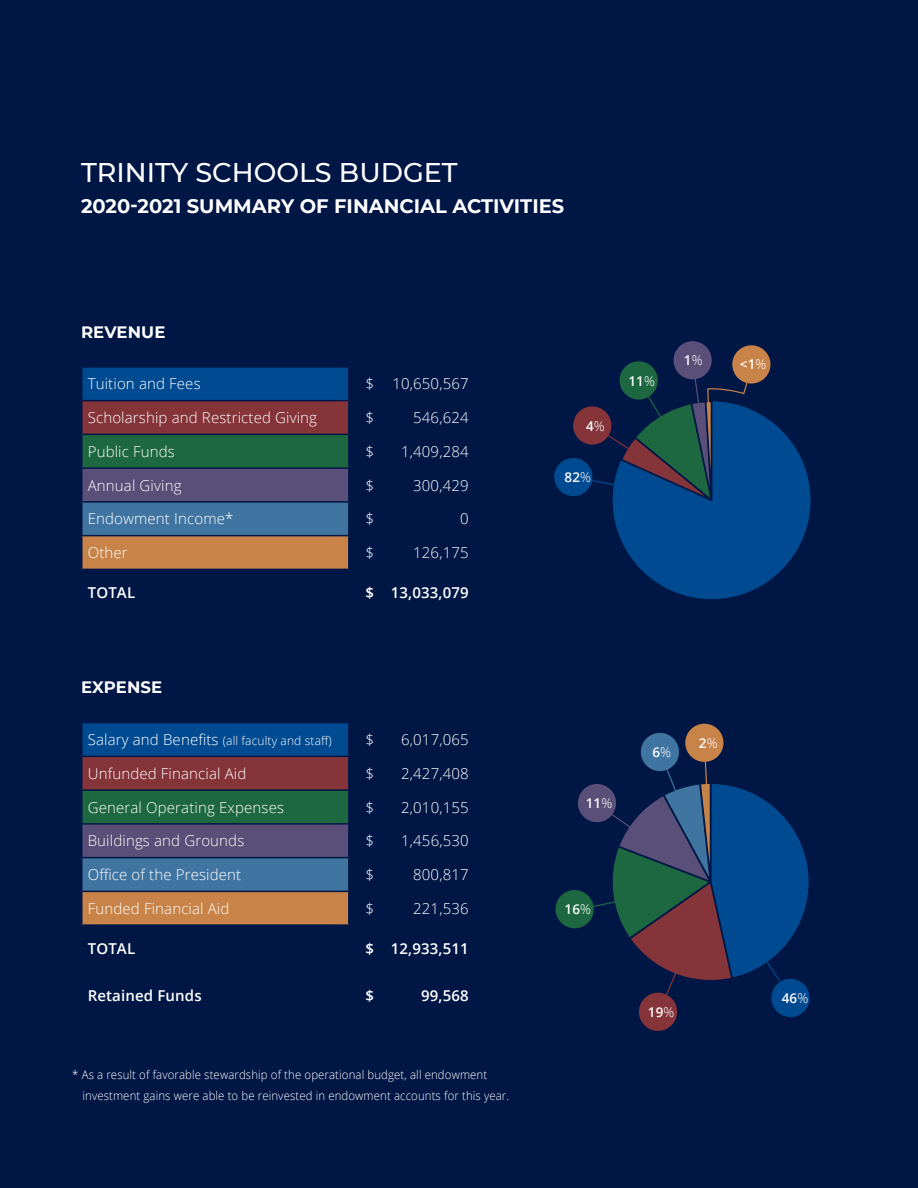
<style>
.page{position:relative;width:918px;height:1188px;background:#001645}
.page>*{position:absolute;margin:0;border:0;box-sizing:border-box;transform-origin:0 0}
.t1{font:500 27px "Montserrat";color:#fff}
.t2{font:700 19.5px "Montserrat";color:#fff}
.t3{font:700 16.5px "Montserrat";letter-spacing:.01em;color:#fff}
.t4{font:300 15px "Open Sans";letter-spacing:.01em;color:#fff}
.t5{font:600 15px "Open Sans";letter-spacing:.01em;color:#fff}
.t6{font:600 13.5px "Open Sans";letter-spacing:.01em;color:#fff}
.t7{font:300 12px/21.1px "Open Sans";letter-spacing:.01em;color:#fff;scale:.95 1}
.t8{font:300 12px "Open Sans";letter-spacing:.01em;color:#fff}
.s1{font-size:15px}
.s2{font-weight:300}
</style>
<div class="page">
<svg style="left:567px;top:736px;width:242px;height:282px"></svg>
<div style="left:82px;top:367px;width:267px;height:34px;background:#004a91"></div>
<div style="left:82px;top:401px;width:267px;height:33px;background:#853439"></div>
<div style="left:82px;top:434px;width:267px;height:34px;background:#1e6841"></div>
<div style="left:82px;top:468px;width:267px;height:34px;background:#5a4f78"></div>
<div style="left:82px;top:502px;width:267px;height:34px;background:#4175a1"></div>
<div style="left:82px;top:536px;width:267px;height:33px;background:#c78348"></div>
<hr style="left:81px;top:366px;width:269px;height:2px;background:#001645">
<hr style="left:348px;top:368px;width:2px;height:32px;background:#001645">
<hr style="left:81px;top:400px;width:269px;height:1px;background:#001645">
<hr style="left:348px;top:401px;width:2px;height:33px;background:#001645">
<hr style="left:81px;top:434px;width:269px;height:1px;background:#001645">
<hr style="left:348px;top:435px;width:2px;height:32px;background:#001645">
<hr style="left:81px;top:467px;width:269px;height:2px;background:#001645">
<hr style="left:348px;top:469px;width:2px;height:32px;background:#001645">
<hr style="left:81px;top:501px;width:269px;height:2px;background:#001645">
<hr style="left:348px;top:503px;width:2px;height:32px;background:#001645">
<hr style="left:81px;top:535px;width:269px;height:1px;background:#001645">
<hr style="left:348px;top:536px;width:2px;height:33px;background:#001645">
<div style="left:82px;top:723px;width:267px;height:33px;background:#004a91"></div>
<div style="left:82px;top:756px;width:267px;height:34px;background:#853439"></div>
<div style="left:82px;top:790px;width:267px;height:34px;background:#1e6841"></div>
<div style="left:82px;top:824px;width:267px;height:34px;background:#5a4f78"></div>
<div style="left:82px;top:858px;width:267px;height:33px;background:#4175a1"></div>
<div style="left:82px;top:891px;width:267px;height:34px;background:#c78348"></div>
<hr style="left:348px;top:723px;width:2px;height:33px;background:#001645">
<hr style="left:81px;top:756px;width:268px;height:1px;background:#001645">
<hr style="left:348px;top:757px;width:2px;height:32px;background:#001645">
<hr style="left:81px;top:789px;width:268px;height:2px;background:#001645">
<hr style="left:348px;top:791px;width:2px;height:32px;background:#001645">
<hr style="left:81px;top:823px;width:268px;height:2px;background:#001645">
<hr style="left:348px;top:825px;width:2px;height:32px;background:#001645">
<hr style="left:81px;top:857px;width:268px;height:1px;background:#001645">
<hr style="left:348px;top:858px;width:2px;height:33px;background:#001645">
<hr style="left:81px;top:891px;width:268px;height:1px;background:#001645">
<hr style="left:348px;top:892px;width:2px;height:32px;background:#001645">
<hr style="left:81px;top:924px;width:268px;height:2px;background:#001645">
<div style="left:554px;top:458px;width:39px;height:38px;background:#004a91;border-radius:50%"></div>
<div style="left:771px;top:979px;width:39px;height:38px;background:#004a91;border-radius:50%"></div>
<div style="left:639px;top:993px;width:38px;height:38px;background:#853439;border-radius:50%"></div>
<div style="left:556px;top:890px;width:38px;height:38px;background:#1e6841;border-radius:50%"></div>
<div style="left:674px;top:341px;width:38px;height:38px;background:#5a4f78;border-radius:50%"></div>
<div style="left:641px;top:733px;width:38px;height:38px;background:#4175a1;border-radius:50%"></div>
<div style="left:578px;top:784px;width:38px;height:38px;background:#5a4f78;border-radius:50%"></div>
<div style="left:732px;top:345px;width:39px;height:39px;background:#c78348;border-radius:50%"></div>
<div style="left:685px;top:724px;width:39px;height:38px;background:#c78348;border-radius:50%"></div>
<svg style="left:574px;top:360px;width:237px;height:239px"></svg>
<h1 class="t1" style="left:81px;top:153px;width:378px">TRINITY SCHOOLS BUDGET</h1>
<h2 class="t2" style="left:81px;top:192px;width:485px">2020-2021 SUMMARY OF FINANCIAL ACTIVITIES</h2>
<p class="t3" style="left:81px;top:320px;width:86px">REVENUE</p>
<p class="t4" style="left:88px;top:374px;width:114px">Tuition and Fees</p>
<p class="t4" style="left:366px;top:374px;width:105px">$ 10,650,567</p>
<p class="t4" style="left:88px;top:408px;width:231px">Scholarship and Restricted Giving</p>
<p class="t4" style="left:366px;top:408px;width:10px">$</p>
<p class="t4" style="left:413px;top:408px;width:57px">546,624</p>
<p class="t4" style="left:88px;top:441px;width:89px">Public Funds</p>
<p class="t4" style="left:366px;top:441px;width:10px">$</p>
<p class="t4" style="left:401px;top:441px;width:69px">1,409,284</p>
<p class="t4" style="left:88px;top:475px;width:95px">Annual Giving</p>
<p class="t4" style="left:366px;top:475px;width:10px">$</p>
<p class="t4" style="left:413px;top:475px;width:57px">300,429</p>
<p class="t4" style="left:88px;top:509px;width:147px">Endowment Income*</p>
<p class="t4" style="left:366px;top:509px;width:10px">$</p>
<p class="t4" style="left:460px;top:509px;width:10px">0</p>
<p class="t4" style="left:88px;top:543px;width:42px">Other</p>
<p class="t4" style="left:366px;top:543px;width:10px">$</p>
<p class="t4" style="left:413px;top:543px;width:57px">126,175</p>
<p class="t5" style="left:88px;top:583px;width:49px">TOTAL</p>
<p class="t5" style="left:366px;top:583px;width:105px">$ 13,033,079</p>
<p class="t3" style="left:81px;top:675px;width:83px">EXPENSE</p>
<p class="t8" style="left:88px;top:733px;width:245px"><span class="s1">Salary and Benefits</span> (all faculty and staff)</p>
<p class="t4" style="left:366px;top:730px;width:10px">$</p>
<p class="t4" style="left:401px;top:730px;width:69px">6,017,065</p>
<p class="t4" style="left:88px;top:763px;width:160px">Unfunded Financial Aid</p>
<p class="t4" style="left:366px;top:763px;width:10px">$</p>
<p class="t4" style="left:401px;top:763px;width:69px">2,427,408</p>
<p class="t4" style="left:88px;top:797px;width:198px">General Operating Expenses</p>
<p class="t4" style="left:366px;top:797px;width:10px">$</p>
<p class="t4" style="left:401px;top:797px;width:69px">2,010,155</p>
<p class="t4" style="left:88px;top:831px;width:158px">Buildings and Grounds</p>
<p class="t4" style="left:366px;top:831px;width:10px">$</p>
<p class="t4" style="left:401px;top:831px;width:69px">1,456,530</p>
<p class="t4" style="left:88px;top:865px;width:155px">Office of the President</p>
<p class="t4" style="left:366px;top:865px;width:10px">$</p>
<p class="t4" style="left:413px;top:865px;width:57px">800,817</p>
<p class="t4" style="left:88px;top:898px;width:143px">Funded Financial Aid</p>
<p class="t4" style="left:366px;top:898px;width:10px">$</p>
<p class="t4" style="left:413px;top:898px;width:57px">221,536</p>
<p class="t5" style="left:88px;top:938px;width:49px">TOTAL</p>
<p class="t5" style="left:366px;top:938px;width:105px">$ 12,933,511</p>
<p class="t5" style="left:88px;top:985px;width:116px">Retained Funds</p>
<p class="t5" style="left:366px;top:985px;width:10px">$</p>
<p class="t5" style="left:421px;top:985px;width:49px">99,568</p>
<p class="t7" style="left:83px;top:1063px;width:451px;text-indent:-10px">* As a result of favorable stewardship of the operational budget, all endowment investment gains were able to be reinvested in endowment accounts for this year.</p>
<p class="t6" style="left:586px;top:417px;width:20px">4<span class="s2">%</span></p>
<p class="t6" style="left:565px;top:468px;width:28px">82<span class="s2">%</span></p>
<p class="t6" style="left:628px;top:371px;width:28px">11<span class="s2">%</span></p>
<p class="t6" style="left:684px;top:351px;width:20px">1<span class="s2">%</span></p>
<p class="t6" style="left:740px;top:355px;width:28px">&lt;1<span class="s2">%</span></p>
<p class="t6" style="left:586px;top:794px;width:28px">11<span class="s2">%</span></p>
<p class="t6" style="left:652px;top:743px;width:20px">6<span class="s2">%</span></p>
<p class="t6" style="left:699px;top:734px;width:20px">2<span class="s2">%</span></p>
<p class="t6" style="left:565px;top:900px;width:28px">16<span class="s2">%</span></p>
<p class="t6" style="left:648px;top:1003px;width:28px">19<span class="s2">%</span></p>
<p class="t6" style="left:782px;top:989px;width:28px">46<span class="s2">%</span></p>
</div>
